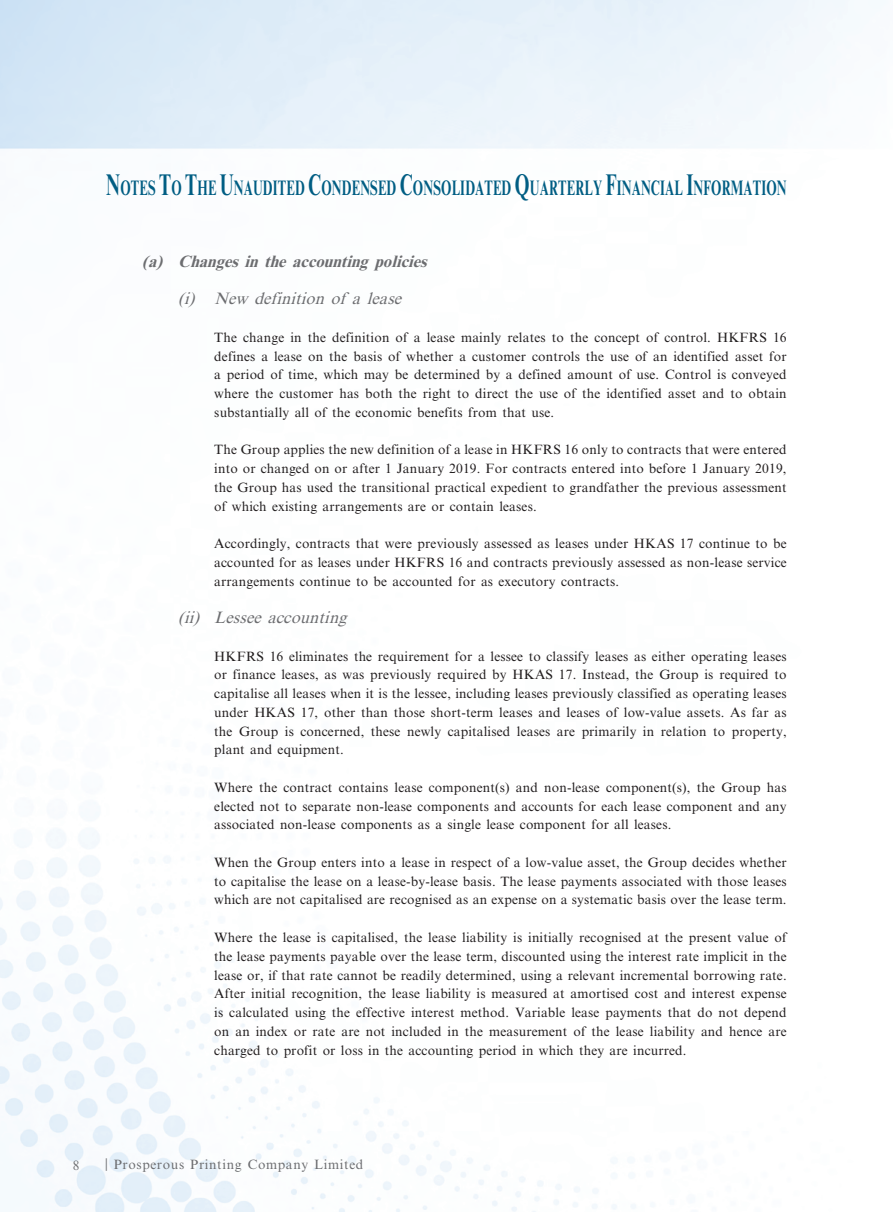
<style>
.page{position:relative;width:893px;height:1212px;background:#fff}
.page>*{position:absolute;margin:0;border:0;box-sizing:border-box;transform-origin:0 0}
.t1{font:700 21px "Times New Roman MT Std";letter-spacing:.015em;color:#005d83;scale:.6 1}
._06_______H4{font:italic 16.5px "Times New Roman MT Std";color:#6c6d70}
._05_____H3{font:italic 700 16.5px "Times New Roman MT Std";color:#6c6d70}
._14_______P6{font:13.5px/18.8px "Times New Roman MT Std";letter-spacing:.01em;color:#231f20;text-align:justify}
.t2{font:13.5px "Times New Roman MT Std";letter-spacing:.05em;color:#6c6d70}
.s1{font-size:30px}
</style>
<div class="page">
<img style="left:0;top:0;width:850px;height:1212px">
<h1 class="t1" style="left:106px;top:175px;width:1135px"><span class="s1">N</span>OTES <span class="s1">T</span>O <span class="s1">T</span>HE <span class="s1">U</span>NAUDITED <span class="s1">C</span>ONDENSED <span class="s1">C</span>ONSOLIDATED <span class="s1">Q</span>UARTERLY <span class="s1">F</span>INANCIAL <span class="s1">I</span>NFORMATION</h1>
<p class="_05_____H3" style="left:142px;top:251px;width:291px">(a) Changes in the accounting policies</p>
<p class="_06_______H4" style="left:178px;top:289px;width:229px">(i) New definition of a lease</p>
<p class="_14_______P6" style="left:214px;top:328px;width:574px">The change in the definition of a lease mainly relates to the concept of control. HKFRS 16 defines a lease on the basis of whether a customer controls the use of an identified asset for a period of time, which may be determined by a defined amount of use. Control is conveyed where the customer has both the right to direct the use of the identified asset and to obtain substantially all of the economic benefits from that use.</p>
<p class="_14_______P6" style="left:214px;top:440px;width:574px">The Group applies the new definition of a lease in HKFRS 16 only to contracts that were entered into or changed on or after 1 January 2019. For contracts entered into before 1 January 2019, the Group has used the transitional practical expedient to grandfather the previous assessment of which existing arrangements are or contain leases.</p>
<p class="_14_______P6" style="left:214px;top:534px;width:574px">Accordingly, contracts that were previously assessed as leases under HKAS 17 continue to be accounted for as leases under HKFRS 16 and contracts previously assessed as non-lease service arrangements continue to be accounted for as executory contracts.</p>
<p class="_06_______H4" style="left:178px;top:608px;width:175px">(ii) Lessee accounting</p>
<p class="_14_______P6" style="left:214px;top:647px;width:574px">HKFRS 16 eliminates the requirement for a lessee to classify leases as either operating leases or finance leases, as was previously required by HKAS 17. Instead, the Group is required to capitalise all leases when it is the lessee, including leases previously classified as operating leases under HKAS 17, other than those short-term leases and leases of low-value assets. As far as the Group is concerned, these newly capitalised leases are primarily in relation to property, plant and equipment.</p>
<p class="_14_______P6" style="left:214px;top:778px;width:574px">Where the contract contains lease component(s) and non-lease component(s), the Group has elected not to separate non-lease components and accounts for each lease component and any associated non-lease components as a single lease component for all leases.</p>
<p class="_14_______P6" style="left:214px;top:853px;width:574px">When the Group enters into a lease in respect of a low-value asset, the Group decides whether to capitalise the lease on a lease-by-lease basis. The lease payments associated with those leases which are not capitalised are recognised as an expense on a systematic basis over the lease term.</p>
<p class="_14_______P6" style="left:214px;top:928px;width:574px">Where the lease is capitalised, the lease liability is initially recognised at the present value of the lease payments payable over the lease term, discounted using the interest rate implicit in the lease or, if that rate cannot be readily determined, using a relevant incremental borrowing rate.<br>After initial recognition, the lease liability is measured at amortised cost and interest expense is calculated using the effective interest method. Variable lease payments that do not depend on an index or rate are not included in the measurement of the lease liability and hence are charged to profit or loss in the accounting period in which they are incurred.</p>
<p class="t2" style="left:73px;top:1157px;width:8px">8</p>
<p class="t2" style="left:105px;top:1157px;width:260px">| Prosperous Printing Company Limited</p>
</div>
